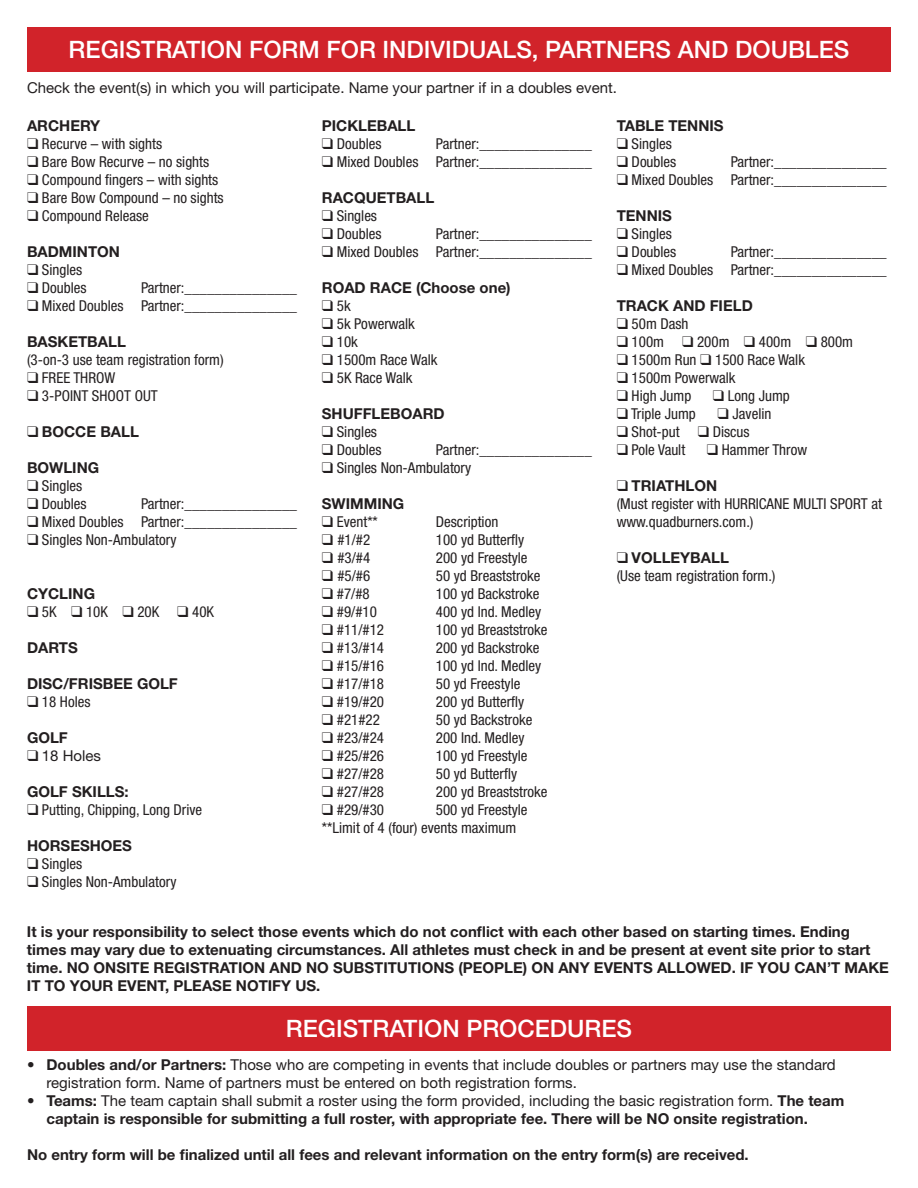
<style>
.page{position:relative;width:918px;height:1188px;background:#fff}
.page>*{position:absolute;margin:0;border:0;box-sizing:border-box;transform-origin:0 0}
.t1{font:500 24px "Helvetica Neue";color:#fff}
.t2{font:condensed 15px/18px "Helvetica Neue";color:#231f20}
.t3{font:700 15px/18px "Helvetica Neue";color:#231f20}
.t4{font:15px/18px "Helvetica Neue";color:#231f20}
.s1{font-weight:700;font-stretch:normal}
.s2{font-weight:700}
.s3{font-weight:400}
</style>
<div class="page">
<div style="left:27px;top:27px;width:864px;height:44px;background:#d1232a"></div>
<div style="left:27px;top:1006px;width:864px;height:44px;background:#d1232a"></div>
<h1 class="t1" style="left:69px;top:35px;width:782px">REGISTRATION FORM FOR INDIVIDUALS, PARTNERS AND DOUBLES</h1>
<p class="t4" style="left:27px;top:79px;width:592px">Check the event(s) in which you will participate. Name your partner if in a doubles event.</p>
<p class="t3" style="left:27px;top:117px;width:75px">ARCHERY</p>
<p class="t2" style="left:27px;top:135px;width:137px">❑ Recurve – with sights</p>
<p class="t2" style="left:27px;top:153px;width:184px">❑ Bare Bow Recurve – no sights</p>
<p class="t2" style="left:27px;top:171px;width:193px">❑ Compound fingers – with sights</p>
<p class="t2" style="left:27px;top:189px;width:198px">❑ Bare Bow Compound – no sights</p>
<p class="t2" style="left:27px;top:207px;width:123px">❑ Compound Release</p>
<p class="t3" style="left:27px;top:243px;width:95px">BADMINTON</p>
<p class="t2" style="left:27px;top:261px;width:57px">❑ Singles</p>
<p class="t2" style="left:27px;top:279px;width:61px">❑ Doubles</p>
<p class="t2" style="left:141px;top:279px;width:157px">Partner:_______________</p>
<p class="t2" style="left:27px;top:297px;width:271px">❑ Mixed Doubles Partner:_______________</p>
<p class="t3" style="left:27px;top:333px;width:100px">BASKETBALL</p>
<p class="t2" style="left:27px;top:351px;width:198px">(3-on-3 use team registration form)</p>
<p class="t2" style="left:27px;top:369px;width:90px">❑ FREE THROW</p>
<p class="t2" style="left:27px;top:387px;width:132px">❑ 3-POINT SHOOT OUT</p>
<p class="t3" style="left:27px;top:423px;width:113px">❑ BOCCE BALL</p>
<p class="t3" style="left:27px;top:459px;width:74px">BOWLING</p>
<p class="t2" style="left:27px;top:477px;width:57px">❑ Singles</p>
<p class="t2" style="left:27px;top:495px;width:61px">❑ Doubles</p>
<p class="t2" style="left:141px;top:495px;width:157px">Partner:_______________</p>
<p class="t2" style="left:27px;top:513px;width:271px">❑ Mixed Doubles Partner:_______________</p>
<p class="t2" style="left:27px;top:531px;width:151px">❑ Singles Non-Ambulatory</p>
<p class="t3" style="left:322px;top:117px;width:95px">PICKLEBALL</p>
<p class="t2" style="left:322px;top:135px;width:61px">❑ Doubles</p>
<p class="t2" style="left:436px;top:135px;width:157px">Partner:_______________</p>
<p class="t2" style="left:322px;top:153px;width:271px">❑ Mixed Doubles Partner:_______________</p>
<p class="t3" style="left:322px;top:189px;width:114px">RACQUETBALL</p>
<p class="t2" style="left:322px;top:207px;width:57px">❑ Singles</p>
<p class="t2" style="left:322px;top:225px;width:61px">❑ Doubles</p>
<p class="t2" style="left:436px;top:225px;width:157px">Partner:_______________</p>
<p class="t2" style="left:322px;top:243px;width:271px">❑ Mixed Doubles Partner:_______________</p>
<p class="t3" style="left:322px;top:279px;width:190px">ROAD RACE (Choose one)</p>
<p class="t2" style="left:322px;top:297px;width:30px">❑ 5k</p>
<p class="t2" style="left:322px;top:315px;width:95px">❑ 5k Powerwalk</p>
<p class="t2" style="left:322px;top:333px;width:38px">❑ 10k</p>
<p class="t2" style="left:322px;top:351px;width:117px">❑ 1500m Race Walk</p>
<p class="t2" style="left:322px;top:369px;width:92px">❑ 5K Race Walk</p>
<p class="t3" style="left:322px;top:405px;width:124px">SHUFFLEBOARD</p>
<p class="t2" style="left:322px;top:423px;width:57px">❑ Singles</p>
<p class="t2" style="left:322px;top:441px;width:61px">❑ Doubles</p>
<p class="t2" style="left:436px;top:441px;width:157px">Partner:_______________</p>
<p class="t2" style="left:322px;top:459px;width:151px">❑ Singles Non-Ambulatory</p>
<p class="t3" style="left:322px;top:495px;width:84px">SWIMMING</p>
<p class="t2" style="left:322px;top:513px;width:58px">❑ Event**</p>
<p class="t2" style="left:436px;top:513px;width:64px">Description</p>
<p class="t2" style="left:322px;top:531px;width:50px">❑ #1/#2</p>
<p class="t2" style="left:436px;top:531px;width:90px">100 yd Butterfly</p>
<p class="t2" style="left:322px;top:549px;width:50px">❑ #3/#4</p>
<p class="t2" style="left:436px;top:549px;width:93px">200 yd Freestyle</p>
<p class="t2" style="left:322px;top:567px;width:50px">❑ #5/#6</p>
<p class="t2" style="left:436px;top:567px;width:106px">50 yd Breaststroke</p>
<p class="t2" style="left:322px;top:585px;width:49px">❑ #7/#8</p>
<p class="t2" style="left:436px;top:585px;width:105px">100 yd Backstroke</p>
<p class="t2" style="left:322px;top:603px;width:57px">❑ #9/#10</p>
<p class="t2" style="left:436px;top:603px;width:107px">400 yd Ind. Medley</p>
<p class="t2" style="left:322px;top:621px;width:64px">❑ #11/#12</p>
<p class="t2" style="left:436px;top:621px;width:113px">100 yd Breaststroke</p>
<p class="t2" style="left:322px;top:639px;width:64px">❑ #13/#14</p>
<p class="t2" style="left:436px;top:639px;width:105px">200 yd Backstroke</p>
<p class="t2" style="left:322px;top:657px;width:64px">❑ #15/#16</p>
<p class="t2" style="left:436px;top:657px;width:107px">100 yd Ind. Medley</p>
<p class="t2" style="left:322px;top:675px;width:64px">❑ #17/#18</p>
<p class="t2" style="left:436px;top:675px;width:86px">50 yd Freestyle</p>
<p class="t2" style="left:322px;top:693px;width:64px">❑ #19/#20</p>
<p class="t2" style="left:436px;top:693px;width:90px">200 yd Butterfly</p>
<p class="t2" style="left:322px;top:711px;width:60px">❑ #21#22</p>
<p class="t2" style="left:436px;top:711px;width:98px">50 yd Backstroke</p>
<p class="t2" style="left:322px;top:729px;width:64px">❑ #23/#24</p>
<p class="t2" style="left:436px;top:729px;width:90px">200 Ind. Medley</p>
<p class="t2" style="left:322px;top:747px;width:64px">❑ #25/#26</p>
<p class="t2" style="left:436px;top:747px;width:93px">100 yd Freestyle</p>
<p class="t2" style="left:322px;top:765px;width:64px">❑ #27/#28</p>
<p class="t2" style="left:436px;top:765px;width:83px">50 yd Butterfly</p>
<p class="t2" style="left:322px;top:783px;width:64px">❑ #27/#28</p>
<p class="t2" style="left:436px;top:783px;width:113px">200 yd Breaststroke</p>
<p class="t2" style="left:322px;top:801px;width:64px">❑ #29/#30</p>
<p class="t3" style="left:617px;top:117px;width:108px">TABLE TENNIS</p>
<p class="t2" style="left:617px;top:135px;width:57px">❑ Singles</p>
<p class="t2" style="left:617px;top:153px;width:61px">❑ Doubles</p>
<p class="t2" style="left:731px;top:153px;width:157px">Partner:_______________</p>
<p class="t2" style="left:617px;top:171px;width:272px">❑ Mixed Doubles Partner:_______________</p>
<p class="t3" style="left:617px;top:207px;width:57px">TENNIS</p>
<p class="t2" style="left:617px;top:225px;width:57px">❑ Singles</p>
<p class="t2" style="left:617px;top:243px;width:61px">❑ Doubles</p>
<p class="t2" style="left:731px;top:243px;width:158px">Partner:_______________</p>
<p class="t2" style="left:617px;top:261px;width:272px">❑ Mixed Doubles Partner:_______________</p>
<p class="t3" style="left:617px;top:297px;width:138px">TRACK AND FIELD</p>
<p class="t2" style="left:617px;top:315px;width:73px">❑ 50m Dash</p>
<p class="t2" style="left:617px;top:333px;width:238px">❑ 100m ❑ 200m ❑ 400m ❑ 800m</p>
<p class="t2" style="left:617px;top:351px;width:190px">❑ 1500m Run ❑ 1500 Race Walk</p>
<p class="t2" style="left:617px;top:369px;width:120px">❑ 1500m Powerwalk</p>
<p class="t2" style="left:617px;top:387px;width:76px">❑ High Jump</p>
<p class="t2" style="left:713px;top:387px;width:78px">❑ Long Jump</p>
<p class="t2" style="left:617px;top:405px;width:81px">❑ Triple Jump</p>
<p class="t2" style="left:717px;top:405px;width:55px">❑ Javelin</p>
<p class="t2" style="left:617px;top:423px;width:134px">❑ Shot-put ❑ Discus</p>
<p class="t2" style="left:617px;top:441px;width:70px">❑ Pole Vault</p>
<p class="t2" style="left:707px;top:441px;width:102px">❑ Hammer Throw</p>
<p class="t2" style="left:617px;top:477px;width:267px">❑ <span class="s1">TRIATHLON<br></span>(Must register with HURRICANE MULTI SPORT at www.quadburners.com.)</p>
<p class="t2" style="left:617px;top:549px;width:160px">❑ <span class="s1">VOLLEYBALL<br></span>(Use team registration form.)</p>
<p class="t3" style="left:27px;top:585px;width:70px">CYCLING</p>
<p class="t2" style="left:27px;top:603px;width:189px">❑ 5K ❑ 10K ❑ 20K ❑ 40K</p>
<p class="t3" style="left:27px;top:639px;width:52px">DARTS</p>
<p class="t3" style="left:27px;top:675px;width:152px">DISC/FRISBEE GOLF</p>
<p class="t2" style="left:27px;top:693px;width:65px">❑ 18 Holes</p>
<p class="t3" style="left:27px;top:729px;width:42px">GOLF</p>
<p class="t4" style="left:27px;top:747px;width:76px">❑ 18 Holes</p>
<p class="t3" style="left:27px;top:783px;width:103px">GOLF SKILLS:</p>
<p class="t2" style="left:27px;top:801px;width:177px">❑ Putting, Chipping, Long Drive</p>
<p class="t3" style="left:27px;top:837px;width:107px">HORSESHOES</p>
<p class="t2" style="left:27px;top:855px;width:57px">❑ Singles</p>
<p class="t2" style="left:27px;top:873px;width:151px">❑ Singles Non-Ambulatory</p>
<p class="t2" style="left:322px;top:801px;width:207px;text-indent:114px">500 yd Freestyle **Limit of 4 (four) events maximum</p>
<p class="t3" style="left:27px;top:922px;width:863px">It is your responsibility to select those events which do not conflict with each other based on starting times. Ending times may vary due to extenuating circumstances. All athletes must check in and be present at event site prior to start time. NO ONSITE REGISTRATION AND NO SUBSTITUTIONS (PEOPLE) ON ANY EVENTS ALLOWED. IF YOU CAN’T MAKE IT TO YOUR EVENT, PLEASE NOTIFY US.</p>
<h1 class="t1" style="left:286px;top:1014px;width:348px">REGISTRATION PROCEDURES</h1>
<p class="t4" style="left:46px;top:1055px;width:791px;text-indent:-20px"><span class="s2">• Doubles and/or Partners:</span> Those who are competing in events that include doubles or partners may use the standard registration form. Name of partners must be entered on both registration forms.</p>
<p class="t3" style="left:46px;top:1091px;width:799px;text-indent:-20px">• Teams: <span class="s3">The team captain shall submit a roster using the form provided, including the basic registration form.</span> The team captain is responsible for submitting a full roster, with appropriate fee. There will be NO onsite registration.</p>
<p class="t3" style="left:27px;top:1145px;width:723px">No entry form will be finalized until all fees and relevant information on the entry form(s) are received.</p>
</div>
